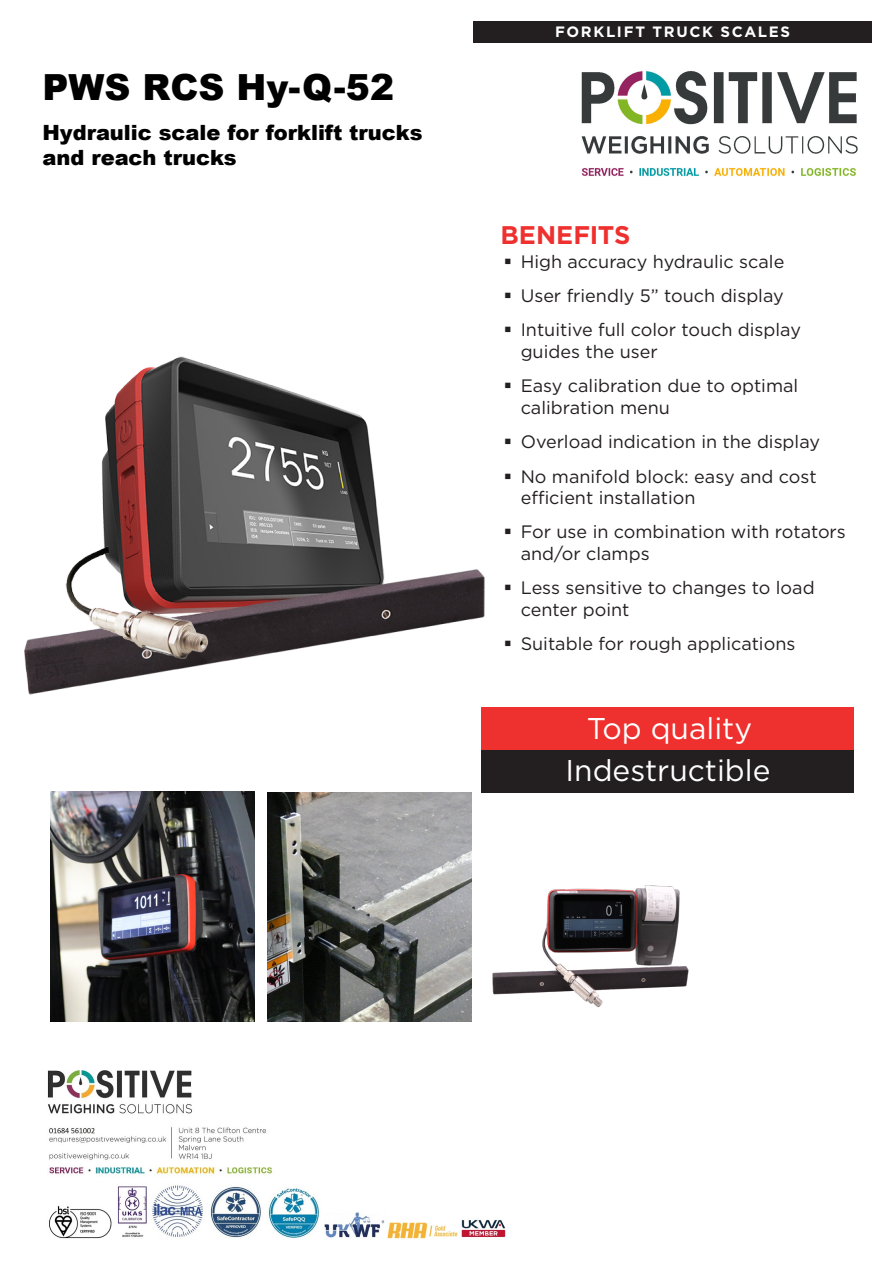
<style>
.page{position:relative;width:893px;height:1263px;background:#fff}
.page>*{position:absolute;margin:0;border:0;box-sizing:border-box;transform-origin:0 0}
.t1{font:900 36px "Arial";color:#000}
.t2{font:30px "Gotham";color:#fff}
.t3{font:700 25.5px "Gotham";color:#ee302e}
.t4{font:900 21px/25.2px "Arial";color:#000}
.t5{font:18px/21.6px "Gotham";color:#231f20}
.t6{font:700 15px "Gotham";letter-spacing:.11em;color:#fff}
</style>
<div class="page">
<img style="left:51px;top:791px;width:204px;height:230px">
<img style="left:24px;top:356px;width:461px;height:339px">
<div style="left:482px;top:707px;width:372px;height:43px;background:#ee302e"></div>
<div style="left:482px;top:750px;width:372px;height:42px;background:#231f20"></div>
<div style="left:473px;top:21px;width:399px;height:22px;background:#231f20"></div>
<img style="left:267px;top:792px;width:204px;height:230px">
<img style="left:492px;top:885px;width:197px;height:123px">
<img style="left:47px;top:1070px;width:459px;height:169px">
<img style="left:581px;top:71px;width:277px;height:105px">
<p class="t1" style="left:43px;top:61px;width:353px">PWS RCS Hy-Q-52</p>
<p class="t4" style="left:43px;top:119px;width:382px">Hydraulic scale for forklift trucks and reach trucks</p>
<p class="t6" style="left:555px;top:22px;width:236px">FORKLIFT TRUCK SCALES</p>
<p class="t3" style="left:500px;top:218px;width:131px">BENEFITS</p>
<p class="t5" style="left:521px;top:250px;width:265px">High accuracy hydraulic scale</p>
<p class="t5" style="left:521px;top:284px;width:265px">User friendly 5” touch display</p>
<p class="t5" style="left:521px;top:319px;width:282px">Intuitive full color touch display guides the user</p>
<p class="t5" style="left:521px;top:375px;width:279px">Easy calibration due to optimal calibration menu</p>
<p class="t5" style="left:521px;top:431px;width:301px">Overload indication in the display</p>
<p class="t5" style="left:521px;top:465px;width:297px">No manifold block: easy and cost efficient installation</p>
<p class="t5" style="left:521px;top:521px;width:327px">For use in combination with rotators and/or clamps</p>
<p class="t5" style="left:521px;top:577px;width:295px">Less sensitive to changes to load center point</p>
<p class="t5" style="left:521px;top:633px;width:276px">Suitable for rough applications</p>
<p class="t2" style="left:587px;top:709px;width:167px">Top quality</p>
<p class="t2" style="left:565px;top:751px;width:206px">Indestructible</p>
</div>
